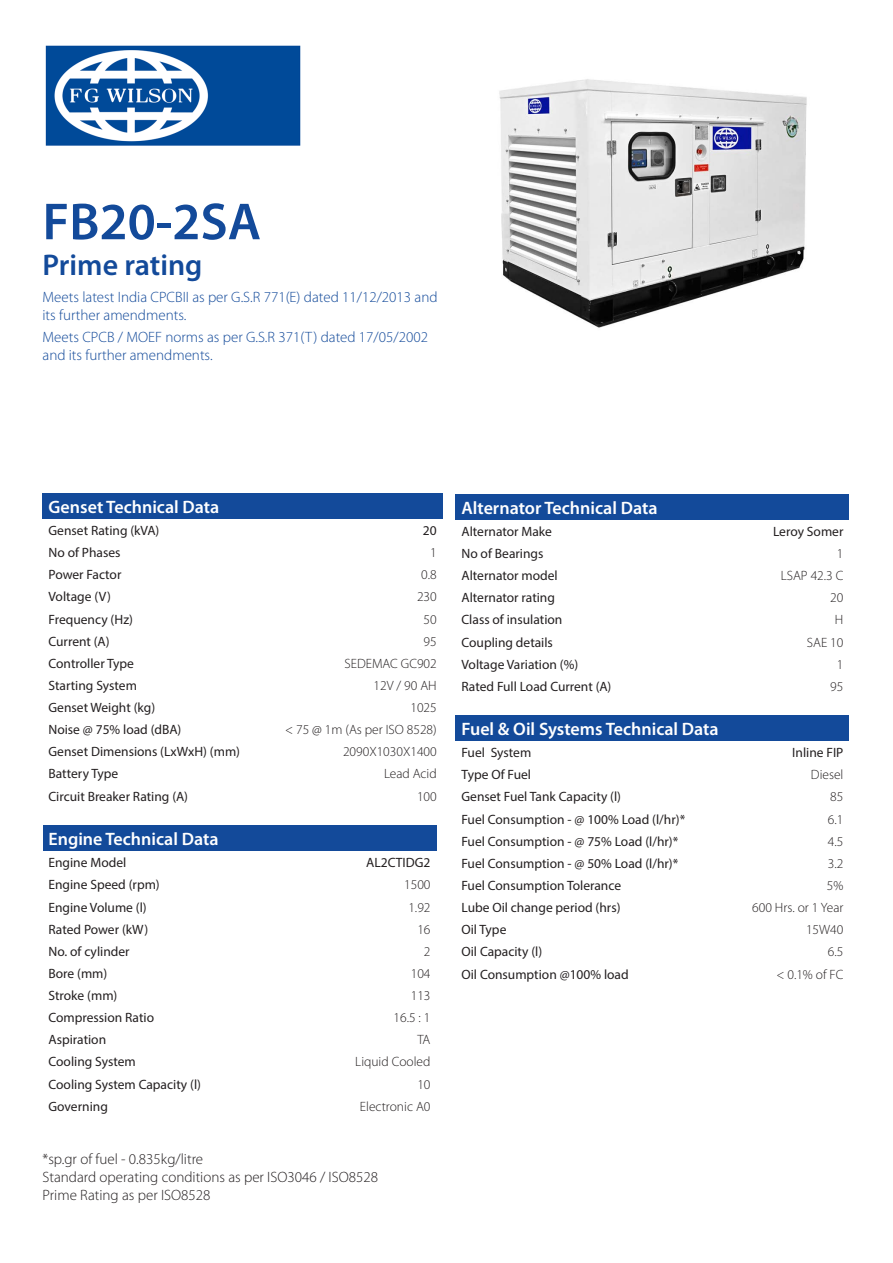
<style>
.page{position:relative;width:893px;height:1263px;background:#fff}
.page>*{position:absolute;margin:0;border:0;box-sizing:border-box;transform-origin:0 0}
._1_-_Title{font:600 52.5px "Myriad Pro";color:#134a9a}
._1_-_Title-2{font:600 30px "Myriad Pro";color:#134a9a}
._3_-_Key_Features_title{font:600 18px "Myriad Pro";color:#fff}
._2_-_Sub_title_bullets{font:300 15px/18px "Myriad Pro";color:#134a9a}
._4__Body_Text{font:300 15px/18px "Myriad Pro";color:#231f20}
._6_-_Table_text{font:13.5px "Myriad Pro";color:#231f20}
._6_-_Table_text-2{font:300 13.5px "Myriad Pro";color:#231f20}
</style>
<div class="page">
<div style="left:43px;top:493px;width:400px;height:25px;background:#134a9a"></div>
<div style="left:43px;top:825px;width:393px;height:26px;background:#134a9a"></div>
<div style="left:455px;top:494px;width:394px;height:26px;background:#134a9a"></div>
<div style="left:455px;top:716px;width:394px;height:25px;background:#134a9a"></div>
<img style="left:45px;top:45px;width:256px;height:101px">
<img style="left:499px;top:79px;width:308px;height:249px">
<p class="_1_-_Title" style="left:43px;top:188px;width:220px">FB20-2SA</p>
<p class="_1_-_Title-2" style="left:43px;top:246px;width:161px">Prime rating</p>
<p class="_2_-_Sub_title_bullets" style="left:43px;top:288px;width:396px">Meets latest India CPCBII as per G.S.R 771(E) dated 11/12/2013 and its further amendments.</p>
<p class="_2_-_Sub_title_bullets" style="left:43px;top:328px;width:387px">Meets CPCB / MOEF norms as per G.S.R 371(T) dated 17/05/2002 and its further amendments.</p>
<p class="_3_-_Key_Features_title" style="left:49px;top:495px;width:172px">Genset Technical Data</p>
<p class="_6_-_Table_text" style="left:49px;top:522px;width:112px">Genset Rating (kVA)</p>
<p class="_6_-_Table_text" style="left:423px;top:522px;width:15px">20</p>
<p class="_6_-_Table_text" style="left:49px;top:544px;width:73px">No of Phases</p>
<p class="_6_-_Table_text-2" style="left:430px;top:545px;width:8px">1</p>
<p class="_6_-_Table_text" style="left:49px;top:566px;width:74px">Power Factor</p>
<p class="_6_-_Table_text-2" style="left:421px;top:567px;width:17px">0.8</p>
<p class="_6_-_Table_text" style="left:49px;top:588px;width:64px">Voltage (V)</p>
<p class="_6_-_Table_text-2" style="left:417px;top:589px;width:21px">230</p>
<p class="_6_-_Table_text" style="left:49px;top:611px;width:86px">Frequency (Hz)</p>
<p class="_6_-_Table_text-2" style="left:424px;top:612px;width:15px">50</p>
<p class="_6_-_Table_text" style="left:49px;top:633px;width:63px">Current (A)</p>
<p class="_6_-_Table_text-2" style="left:424px;top:634px;width:15px">95</p>
<p class="_6_-_Table_text" style="left:49px;top:655px;width:87px">Controller Type</p>
<p class="_6_-_Table_text-2" style="left:345px;top:656px;width:94px">SEDEMAC GC902</p>
<p class="_6_-_Table_text" style="left:49px;top:677px;width:90px">Starting System</p>
<p class="_6_-_Table_text-2" style="left:374px;top:678px;width:65px">12V / 90 AH</p>
<p class="_6_-_Table_text" style="left:49px;top:699px;width:108px">Genset Weight (kg)</p>
<p class="_6_-_Table_text-2" style="left:410px;top:700px;width:28px">1025</p>
<p class="_6_-_Table_text" style="left:49px;top:721px;width:134px">Noise @ 75% load (dBA)</p>
<p class="_6_-_Table_text-2" style="left:285px;top:722px;width:153px">&lt; 75 @ 1m (As per ISO 8528)</p>
<p class="_6_-_Table_text" style="left:49px;top:743px;width:193px">Genset Dimensions (LxWxH) (mm)</p>
<p class="_6_-_Table_text-2" style="left:343px;top:744px;width:95px">2090X1030X1400</p>
<p class="_6_-_Table_text" style="left:49px;top:765px;width:71px">Battery Type</p>
<p class="_6_-_Table_text-2" style="left:384px;top:766px;width:54px">Lead Acid</p>
<p class="_6_-_Table_text" style="left:49px;top:788px;width:141px">Circuit Breaker Rating (A)</p>
<p class="_6_-_Table_text-2" style="left:417px;top:789px;width:21px">100</p>
<p class="_3_-_Key_Features_title" style="left:49px;top:827px;width:172px">Engine Technical Data</p>
<p class="_6_-_Table_text" style="left:49px;top:854px;width:79px">Engine Model</p>
<p class="_6_-_Table_text" style="left:366px;top:854px;width:66px">AL2CTIDG2</p>
<p class="_6_-_Table_text" style="left:49px;top:876px;width:113px">Engine Speed (rpm)</p>
<p class="_6_-_Table_text-2" style="left:404px;top:877px;width:28px">1500</p>
<p class="_6_-_Table_text" style="left:49px;top:899px;width:100px">Engine Volume (l)</p>
<p class="_6_-_Table_text-2" style="left:408px;top:899px;width:24px">1.92</p>
<p class="_6_-_Table_text" style="left:49px;top:921px;width:101px">Rated Power (kW)</p>
<p class="_6_-_Table_text-2" style="left:417px;top:922px;width:15px">16</p>
<p class="_6_-_Table_text" style="left:49px;top:943px;width:83px">No. of cylinder</p>
<p class="_6_-_Table_text-2" style="left:424px;top:944px;width:8px">2</p>
<p class="_6_-_Table_text" style="left:49px;top:965px;width:60px">Bore (mm)</p>
<p class="_6_-_Table_text-2" style="left:411px;top:966px;width:21px">104</p>
<p class="_6_-_Table_text" style="left:49px;top:987px;width:70px">Stroke (mm)</p>
<p class="_6_-_Table_text-2" style="left:411px;top:988px;width:21px">113</p>
<p class="_6_-_Table_text" style="left:49px;top:1009px;width:107px">Compression Ratio</p>
<p class="_6_-_Table_text-2" style="left:394px;top:1010px;width:38px">16.5 : 1</p>
<p class="_6_-_Table_text" style="left:49px;top:1031px;width:59px">Aspiration</p>
<p class="_6_-_Table_text-2" style="left:417px;top:1032px;width:15px">TA</p>
<p class="_6_-_Table_text" style="left:49px;top:1053px;width:89px">Cooling System</p>
<p class="_6_-_Table_text-2" style="left:355px;top:1054px;width:77px">Liquid Cooled</p>
<p class="_6_-_Table_text" style="left:49px;top:1076px;width:154px">Cooling System Capacity (l)</p>
<p class="_6_-_Table_text-2" style="left:417px;top:1076px;width:15px">10</p>
<p class="_6_-_Table_text" style="left:49px;top:1098px;width:61px">Governing</p>
<p class="_6_-_Table_text-2" style="left:360px;top:1099px;width:72px">Electronic A0</p>
<p class="_4__Body_Text" style="left:43px;top:1150px;width:337px">*sp.gr of fuel - 0.835kg/litre<br>Standard operating conditions as per ISO3046 / ISO8528<br>Prime Rating as per ISO8528</p>
<p class="_3_-_Key_Features_title" style="left:461px;top:496px;width:198px">Alternator Technical Data</p>
<p class="_6_-_Table_text" style="left:461px;top:523px;width:92px">Alternator Make</p>
<p class="_6_-_Table_text" style="left:773px;top:523px;width:72px">Leroy Somer</p>
<p class="_6_-_Table_text" style="left:461px;top:545px;width:84px">No of Bearings</p>
<p class="_6_-_Table_text-2" style="left:837px;top:546px;width:8px">1</p>
<p class="_6_-_Table_text" style="left:461px;top:567px;width:98px">Alternator model</p>
<p class="_6_-_Table_text-2" style="left:781px;top:568px;width:64px">LSAP 42.3 C</p>
<p class="_6_-_Table_text" style="left:461px;top:589px;width:95px">Alternator rating</p>
<p class="_6_-_Table_text-2" style="left:830px;top:590px;width:15px">20</p>
<p class="_6_-_Table_text" style="left:461px;top:612px;width:102px">Class of insulation</p>
<p class="_6_-_Table_text-2" style="left:835px;top:612px;width:10px">H</p>
<p class="_6_-_Table_text" style="left:461px;top:634px;width:93px">Coupling details</p>
<p class="_6_-_Table_text-2" style="left:807px;top:635px;width:38px">SAE 10</p>
<p class="_6_-_Table_text" style="left:461px;top:656px;width:118px">Voltage Variation (%)</p>
<p class="_6_-_Table_text-2" style="left:837px;top:657px;width:8px">1</p>
<p class="_6_-_Table_text" style="left:461px;top:678px;width:151px">Rated Full Load Current (A)</p>
<p class="_6_-_Table_text-2" style="left:830px;top:679px;width:15px">95</p>
<p class="_3_-_Key_Features_title" style="left:461px;top:718px;width:259px">Fuel &amp; Oil Systems Technical Data</p>
<p class="_6_-_Table_text" style="left:461px;top:744px;width:71px">Fuel System</p>
<p class="_6_-_Table_text" style="left:792px;top:744px;width:53px">Inline FIP</p>
<p class="_6_-_Table_text" style="left:461px;top:766px;width:71px">Type Of Fuel</p>
<p class="_6_-_Table_text-2" style="left:811px;top:767px;width:34px">Diesel</p>
<p class="_6_-_Table_text" style="left:461px;top:789px;width:161px">Genset Fuel Tank Capacity (l)</p>
<p class="_6_-_Table_text-2" style="left:830px;top:789px;width:15px">85</p>
<p class="_6_-_Table_text" style="left:461px;top:811px;width:225px">Fuel Consumption - @ 100% Load (l/hr)*</p>
<p class="_6_-_Table_text-2" style="left:828px;top:812px;width:17px">6.1</p>
<p class="_6_-_Table_text" style="left:461px;top:833px;width:218px">Fuel Consumption - @ 75% Load (l/hr)*</p>
<p class="_6_-_Table_text-2" style="left:828px;top:834px;width:17px">4.5</p>
<p class="_6_-_Table_text" style="left:461px;top:855px;width:218px">Fuel Consumption - @ 50% Load (l/hr)*</p>
<p class="_6_-_Table_text-2" style="left:828px;top:856px;width:17px">3.2</p>
<p class="_6_-_Table_text" style="left:461px;top:877px;width:161px">Fuel Consumption Tolerance</p>
<p class="_6_-_Table_text-2" style="left:827px;top:878px;width:18px">5%</p>
<p class="_6_-_Table_text" style="left:461px;top:899px;width:161px">Lube Oil change period (hrs)</p>
<p class="_6_-_Table_text-2" style="left:752px;top:900px;width:93px">600 Hrs. or 1 Year</p>
<p class="_6_-_Table_text" style="left:461px;top:921px;width:46px">Oil Type</p>
<p class="_6_-_Table_text-2" style="left:806px;top:922px;width:39px">15W40</p>
<p class="_6_-_Table_text" style="left:461px;top:943px;width:82px">Oil Capacity (l)</p>
<p class="_6_-_Table_text-2" style="left:828px;top:944px;width:17px">6.5</p>
<p class="_6_-_Table_text" style="left:461px;top:966px;width:169px">Oil Consumption @100% load</p>
<p class="_6_-_Table_text-2" style="left:776px;top:966px;width:69px">&lt; 0.1% of FC</p>
</div>
